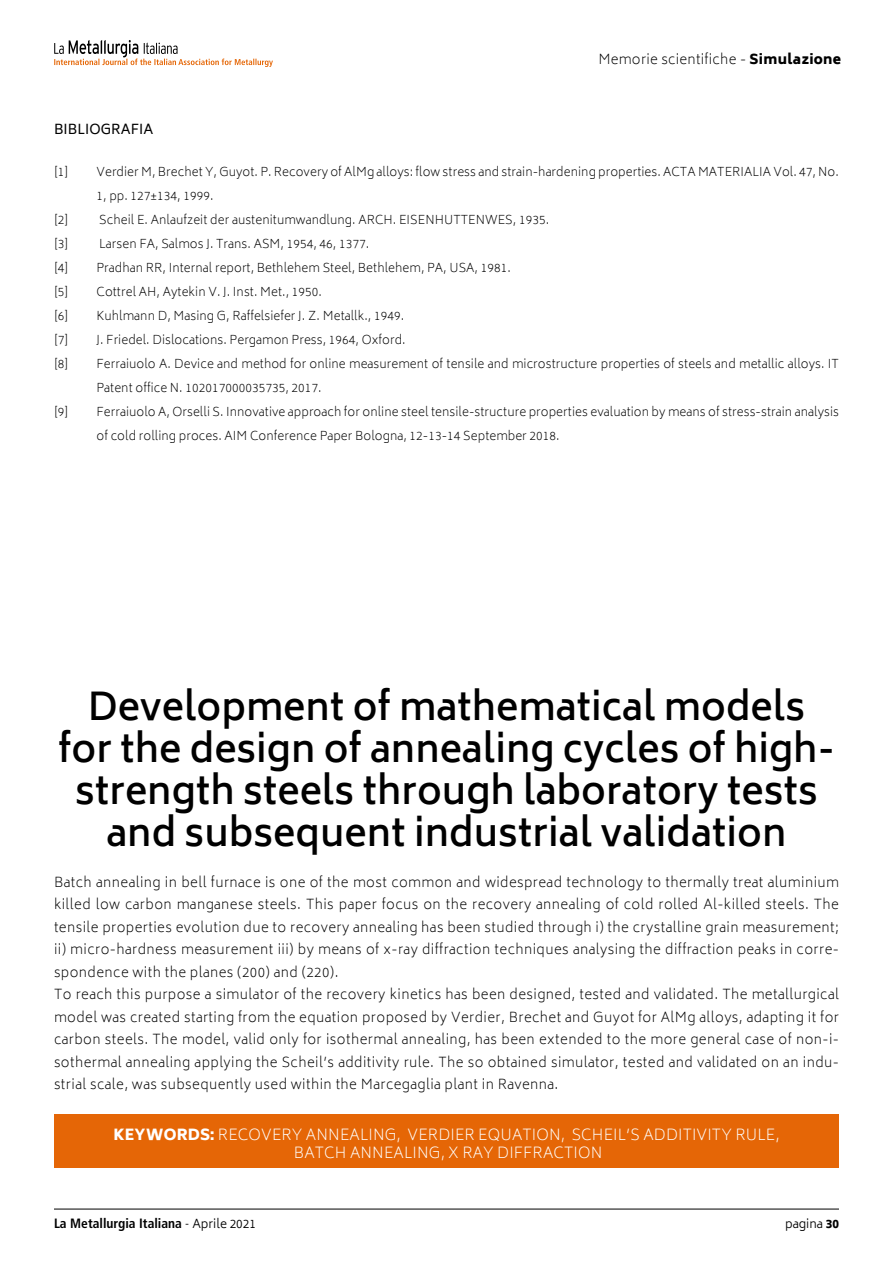
<style>
.page{position:relative;width:893px;height:1263px;background:#fff}
.page>*{position:absolute;margin:0;border:0;box-sizing:border-box;transform-origin:0 0}
.t1{font:600 37.5px/42px "Biryani";color:#000;text-align:center}
.t2{font:200 15px/18px "Biryani";letter-spacing:.01em;color:#fff;text-align:center}
.t3{font:200 13.5px/22.5px "Biryani";letter-spacing:.03em;color:#000}
.t4{font:700 condensed 13.5px "Frutiger LT Std";color:#000}
.t5{font:13.5px "Biryani";letter-spacing:.005em;color:#000}
.t6{font:200 12px/24px "Biryani";letter-spacing:.005em;color:#000}
.t7{font:300 12px "Biryani";color:#000}
.s1{font-weight:800}
.s2{font-weight:300}
.s3{font-family:"Biryani";font-weight:300;font-stretch:normal;font-size:12px}
</style>
<div class="page">
<hr style="left:54px;top:1209px;width:785px;height:1px;background:#000">
<svg style="left:54px;top:40px;width:219px;height:27px"></svg>
<div style="left:54px;top:1114px;width:785px;height:54px;background:#e56606"></div>
<p class="t3" style="left:598px;top:48px;width:244px">Memorie scientifiche - <span class="s1">Simulazione</span></p>
<p class="t5" style="left:54px;top:121px;width:101px">BIBLIOGRAFIA</p>
<p class="t6" style="left:54px;top:160px;width:16px">[1]</p>
<p class="t6" style="left:97px;top:160px;width:744px">Verdier M, Brechet Y, Guyot. P. Recovery of AlMg alloys: flow stress and strain-hardening properties. ACTA MATERIALIA Vol. 47, No.<br>1, pp. 127±134, 1999.</p>
<p class="t6" style="left:54px;top:208px;width:16px">[2]</p>
<p class="t6" style="left:99px;top:208px;width:451px">Scheil E. Anlaufzeit der austenitumwandlung. ARCH. EISENHUTTENWES, 1935.</p>
<p class="t6" style="left:54px;top:232px;width:16px">[3]</p>
<p class="t6" style="left:99px;top:232px;width:271px">Larsen FA, Salmos J. Trans. ASM, 1954, 46, 1377.</p>
<p class="t6" style="left:54px;top:256px;width:16px">[4]</p>
<p class="t6" style="left:97px;top:256px;width:416px">Pradhan RR, Internal report, Bethlehem Steel, Bethlehem, PA, USA, 1981.</p>
<p class="t6" style="left:54px;top:280px;width:16px">[5]</p>
<p class="t6" style="left:97px;top:280px;width:227px">Cottrel AH, Aytekin V. J. Inst. Met., 1950.</p>
<p class="t6" style="left:54px;top:304px;width:16px">[6]</p>
<p class="t6" style="left:97px;top:304px;width:309px">Kuhlmann D, Masing G, Raffelsiefer J. Z. Metallk., 1949.</p>
<p class="t6" style="left:54px;top:328px;width:16px">[7]</p>
<p class="t6" style="left:97px;top:328px;width:311px">J. Friedel. Dislocations. Pergamon Press, 1964, Oxford.</p>
<p class="t6" style="left:54px;top:352px;width:16px">[8]</p>
<p class="t6" style="left:97px;top:352px;width:744px">Ferraiuolo A. Device and method for online measurement of tensile and microstructure properties of steels and metallic alloys. IT<br>Patent office N. 102017000035735, 2017.</p>
<p class="t6" style="left:54px;top:400px;width:16px">[9]</p>
<p class="t6" style="left:97px;top:400px;width:744px">Ferraiuolo A, Orselli S. Innovative approach for online steel tensile-structure properties evaluation by means of stress-strain analysis of cold rolling proces. AIM Conference Paper Bologna, 12-13-14 September 2018.</p>
<h1 class="t1" style="left:58px;top:686px;width:778px">Development of mathematical models for the design of annealing cycles of high&shy;strength steels through laboratory tests and subsequent industrial validation</h1>
<p class="t3" style="left:54px;top:871px;width:786px">Batch annealing in bell furnace is one of the most common and widespread technology to thermally treat aluminium killed low carbon manganese steels. This paper focus on the recovery annealing of cold rolled Al-killed steels. The tensile properties evolution due to recovery annealing has been studied through i) the crystalline grain measurement; ii) micro-hardness measurement iii) by means of x-ray diffraction techniques analysing the diffraction peaks in corre&shy;spondence with the planes (200) and (220).<br>To reach this purpose a simulator of the recovery kinetics has been designed, tested and validated. The metallurgical model was created starting from the equation proposed by Verdier, Brechet and Guyot for AlMg alloys, adapting it for carbon steels. The model, valid only for isothermal annealing, has been extended to the more general case of non-i&shy;sothermal annealing applying the Scheil’s additivity rule. The so obtained simulator, tested and validated on an indu&shy;strial scale, was subsequently used within the Marcegaglia plant in Ravenna.</p>
<p class="t2" style="left:113px;top:1126px;width:668px"><span class="s1">KEYWORDS:</span> RECOVERY ANNEALING, VERDIER EQUATION, SCHEIL’S ADDITIVITY RULE,<br>BATCH ANNEALING, X RAY DIFFRACTION</p>
<p class="t4" style="left:54px;top:1216px;width:204px">La Metallurgia Italiana <span class="s2">-</span> <span class="s3">Aprile 2021</span></p>
<p class="t7" style="left:785px;top:1217px;width:55px">pagina <span class="s1">30</span></p>
</div>
